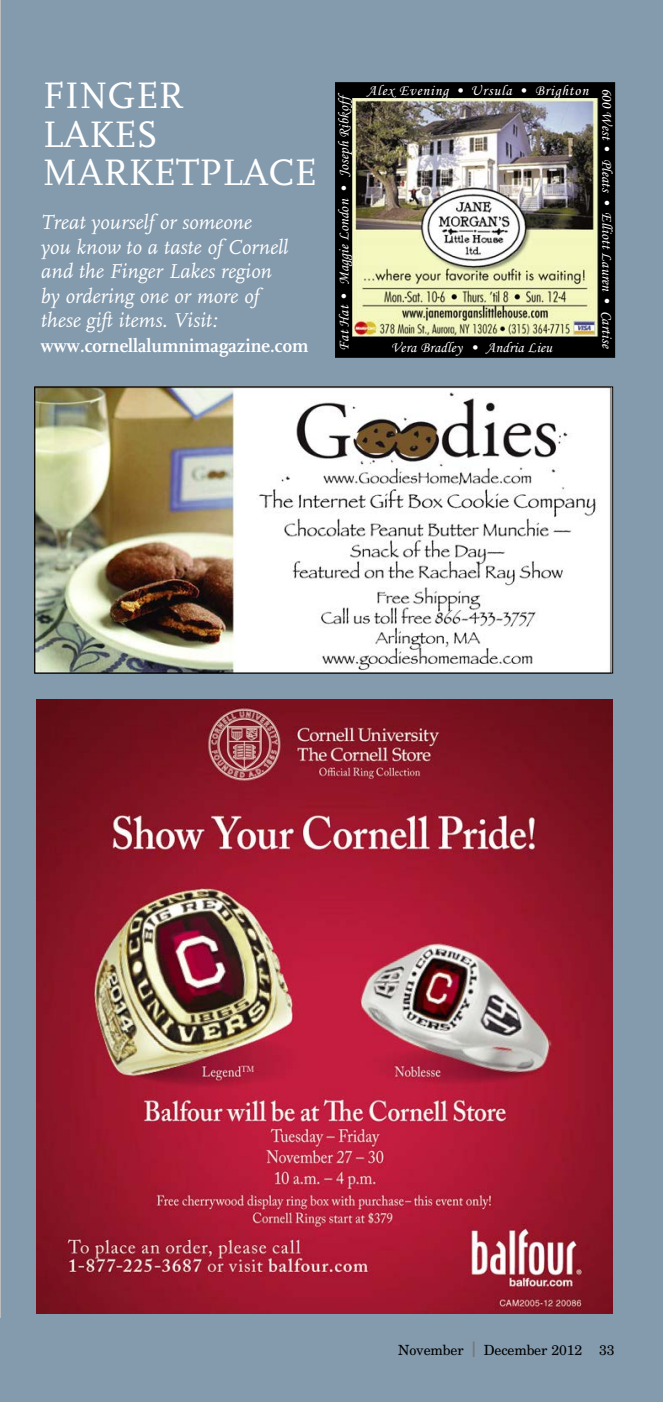
<style>
.page{position:relative;width:663px;height:1402px;background:#fff}
.page>*{position:absolute;margin:0;border:0;box-sizing:border-box;transform-origin:0 0}
.t1{font:38.5px/38.5px "FF Scala";color:#fff}
.t2{font:italic 21px/24.5px "FF Scala";color:#fff}
.t3{font:700 19.25px "FF Scala";color:#fff;scale:.96 1}
.t4{font:14.88px "Monotype Corsiva";letter-spacing:.055em;color:#fff}
.t5{font:14.88px "Monotype Corsiva";letter-spacing:.01em;color:#fff}
.t6{font:14px "New Century Schlbk";letter-spacing:-.01em;color:#000}
.s1{font-size:21px;color:#787878}
</style>
<div class="page">
<div style="left:0;top:0;width:662px;height:1402px;background:#849aad"></div>
<div style="left:335px;top:82px;width:279px;height:276px;border:18px solid #000"></div>
<hr style="left:0;top:0;width:1px;height:1318px;background:#bebebe">
<img style="left:36px;top:699px;width:575px;height:615px">
<img style="left:36px;top:388px;width:574px;height:284px">
<div style="left:34px;top:386px;width:578px;height:288px;border:1px solid #000"></div>
<img style="left:352px;top:98px;width:246px;height:242px">
<h1 class="t1" style="left:43px;top:76px;width:275px">FINGER<br>LAKES<br>MARKETPLACE</h1>
<p class="t2" style="left:41px;top:210px;width:249px">Treat yourself or someone<br>you know to a taste of Cornell and the Finger Lakes region by ordering one or more of these gift items. Visit:</p>
<p class="t3" style="left:41px;top:334px;width:280px">www.cornellalumnimagazine.com</p>
<p class="t4" style="left:334px;top:350px;width:261px;rotate:-90deg">Fat Hat • Maggie London • Joseph Ribkoff</p>
<p class="t4" style="left:367px;top:81px;width:222px">Alex Evening • Ursula • Brighton</p>
<p class="t4" style="left:615px;top:88px;width:262px;rotate:90deg">600 West • Pleats • Elliott Lauren • Cartise</p>
<p class="t5" style="left:390px;top:338px;width:163px">Vera Bradley • Andria Lieu</p>
<p class="t6" style="left:398px;top:1344px;width:218px">November <span class="s1">|</span> December 2012 33</p>
</div>
